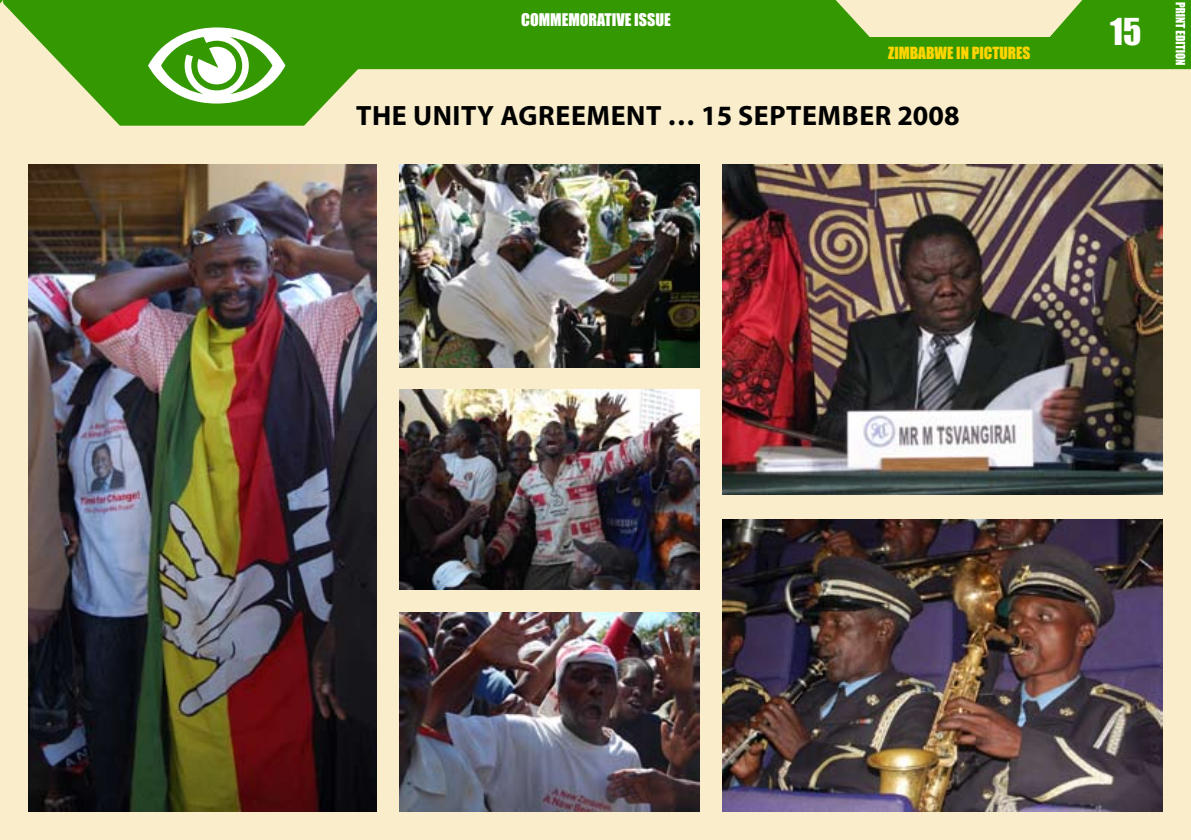
<style>
.page{position:relative;width:1191px;height:840px;background:#fff}
.page>*{position:absolute;margin:0;border:0;box-sizing:border-box;transform-origin:0 0}
.t1{font:34px "Impact";color:#fff}
.t2{font:700 28px "Myriad Pro";letter-spacing:.02em;color:#000}
.t3{font:16px "Impact";color:#fff}
.t4{font:15.4px "Impact";color:#fed500}
</style>
<div class="page">
<div style="left:0;top:0;width:1191px;height:839px;background:#faedcc"></div>
<svg style="left:0;top:0;width:1191px;height:126px"></svg>
<svg style="left:148px;top:27px;width:137px;height:76px;background:#8fc673"></svg>
<svg style="left:1175px;top:2px;width:10px;height:63px"></svg>
<img style="left:28px;top:164px;width:348px;height:647px">
<img style="left:722px;top:164px;width:440px;height:330px">
<img style="left:722px;top:519px;width:440px;height:292px">
<img style="left:399px;top:164px;width:301px;height:203px">
<img style="left:399px;top:390px;width:301px;height:199px">
<img style="left:399px;top:612px;width:301px;height:199px">
<p class="t3" style="left:521px;top:8px;width:151px">COMMEMORATIVE ISSUE</p>
<p class="t1" style="left:1110px;top:5px;width:33px">15</p>
<p class="t4" style="left:888px;top:41px;width:144px">ZIMBABWE IN PICTURES</p>
<p class="t2" style="left:356px;top:97px;width:605px">THE UNITY AGREEMENT … 15 SEPTEMBER 2008</p>
</div>
